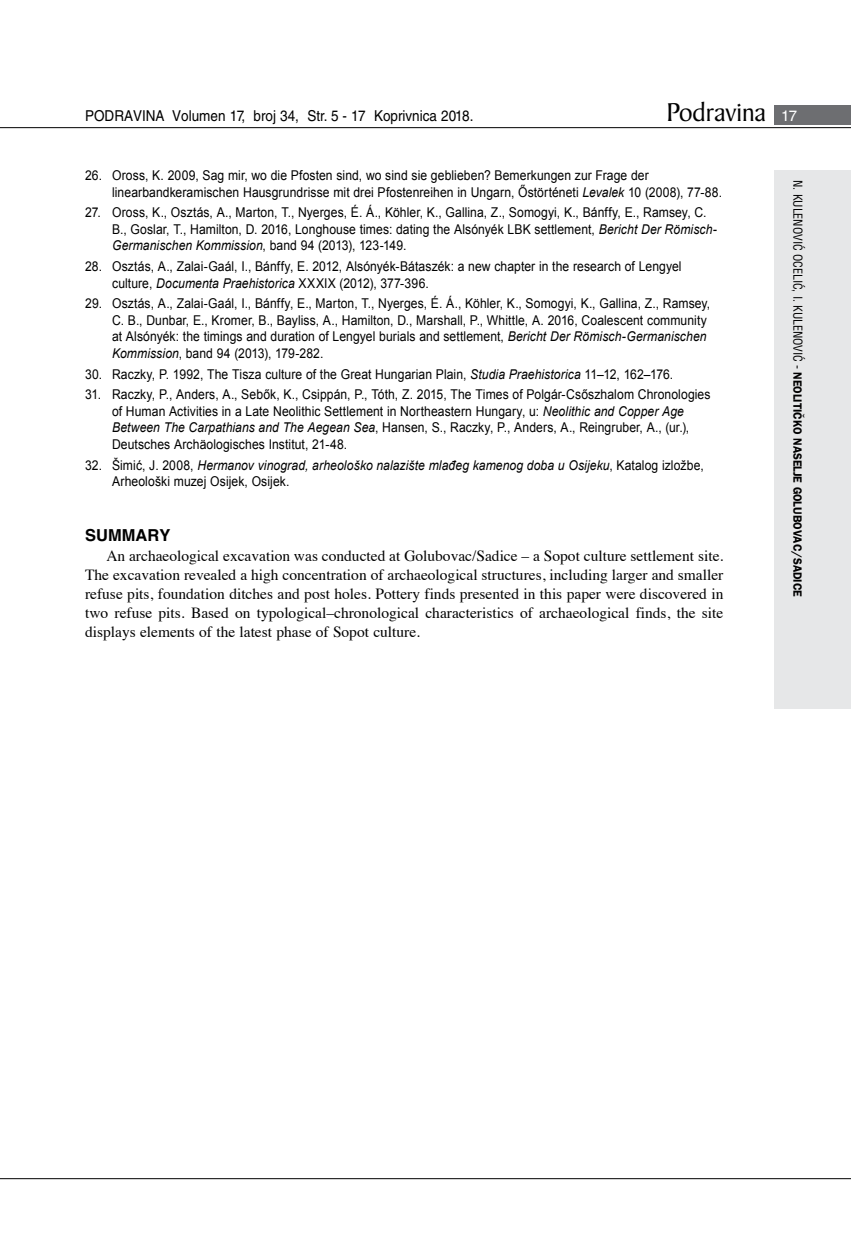
<style>
.page{position:relative;width:851px;height:1234px;background:#fff}
.page>*{position:absolute;margin:0;border:0;box-sizing:border-box;transform-origin:0 0}
.t1{font:27.6px "Baker Signet BT";color:#000}
.t2{font:700 16.5px "Helvetica LT Skin 29";color:#000}
.t3{font:15.45px/19.2px "Times";color:#000;text-align:justify}
.t4{font:15px "Helvetica LT Skin 29";color:#000;scale:.9 1}
.t5{font:13.5px/16.5px "Arial";letter-spacing:.005em;color:#000;scale:.9 1}
.t6{font:600 12px "ITC Franklin Gothic Skin 29";letter-spacing:-.005em;color:#000;scale:.95 1}
.s1{font-family:"Helvetica LT Skin 29";font-size:15px;color:#fff}
.s2{font-style:italic}
.s3{font-family:"Helvetica LT Skin 29";font-weight:400;font-stretch:condensed}
</style>
<div class="page">
<div style="left:774px;top:170px;width:76px;height:538px;background:#e6e7e8"></div>
<div style="left:774px;top:105px;width:76px;height:19px;background:#6d6e71"></div>
<hr style="left:0;top:127px;width:850px;height:1px;background:#000">
<hr style="left:0;top:1177px;width:850px;height:1px;background:#000">
<p class="t4" style="left:85px;top:107px;width:433px">PODRAVINA Volumen 17, broj 34, Str. 5 - 17 Koprivnica 2018.</p>
<h1 class="t1" style="left:666px;top:95px;width:132px">Podravina <span class="s1">17</span></h1>
<p class="t5" style="left:112px;top:167px;width:679px;text-indent:-27px">26. Oross, K. 2009, Sag mir, wo die Pfosten sind, wo sind sie geblieben? Bemerkungen zur Frage der linearbandkeramischen Hausgrundrisse mit drei Pfostenreihen in Ungarn, Őstörténeti <span class="s2">Levalek</span> 10 (2008), 77-88.</p>
<p class="t5" style="left:112px;top:204px;width:673px;text-indent:-27px">27. Oross, K., Osztás, A., Marton, T., Nyerges, É. Á., Köhler, K., Gallina, Z., Somogyi, K., Bánffy, E., Ramsey, C.<br>B., Goslar, T., Hamilton, D. 2016, Longhouse times: dating the Alsónyék LBK settlement, <span class="s2">Bericht Der Römisch-<br>Germanischen Kommission</span>, band 94 (2013), 123-149.</p>
<p class="t5" style="left:112px;top:258px;width:634px;text-indent:-27px">28. Osztás, A., Zalai-Gaál, I., Bánffy, E. 2012, Alsónyék-Bátaszék: a new chapter in the research of Lengyel culture, <span class="s2">Documenta Praehistorica</span> XXXIX (2012), 377-396.</p>
<p class="t5" style="left:112px;top:295px;width:666px;text-indent:-27px">29. Osztás, A., Zalai-Gaál, I., Bánffy, E., Marton, T., Nyerges, É. Á., Köhler, K., Somogyi, K., Gallina, Z., Ramsey, C. B., Dunbar, E., Kromer, B., Bayliss, A., Hamilton, D., Marshall, P., Whittle, A. 2016, Coalescent community at Alsónyék: the timings and duration of Lengyel burials and settlement, <span class="s2">Bericht Der Römisch-Germanischen Kommission</span>, band 94 (2013), 179-282.</p>
<p class="t5" style="left:85px;top:366px;width:655px">30. Raczky, P. 1992, The Tisza culture of the Great Hungarian Plain, <span class="s2">Studia Praehistorica</span> 11–12, 162–176.</p>
<p class="t5" style="left:112px;top:386px;width:666px;text-indent:-27px">31. Raczky, P., Anders, A., Sebők, K., Csippán, P., Tóth, Z. 2015, The Times of Polgár-Csőszhalom Chronologies of Human Activities in a Late Neolithic Settlement in Northeastern Hungary, u: <span class="s2">Neolithic and Copper Age Between The Carpathians and The Aegean Sea</span>, Hansen, S., Raczky, P., Anders, A., Reingruber, A., (ur.), Deutsches Archäologisches Institut, 21-48.</p>
<p class="t5" style="left:112px;top:457px;width:659px;text-indent:-27px">32. Šimić, J. 2008, <span class="s2">Hermanov vinograd, arheološko nalazište mlađeg kamenog doba u Osijeku</span>, Katalog izložbe,<br>Arheološki muzej Osijek, Osijek.</p>
<p class="t2" style="left:85px;top:525px;width:87px">SUMMARY</p>
<p class="t3" style="left:85px;top:544px;width:639px;text-indent:21px">An archaeological excavation was conducted at Golubovac/Sadice – a Sopot culture settlement site.<br>The excavation revealed a high concentration of archaeological structures, including larger and smaller refuse pits, foundation ditches and post holes. Pottery finds presented in this paper were discovered in two refuse pits. Based on typological–chronological characteristics of archaeological finds, the site displays elements of the latest phase of Sopot culture.</p>
<p class="t6" style="left:804px;top:180px;width:440px;rotate:90deg"><span class="s3">N. KULENOVIĆ OCELIĆ, I. KULENOVIĆ -</span> NEOLITIČKO NASELJE GOLUBOVAC/SADICE</p>
</div>
